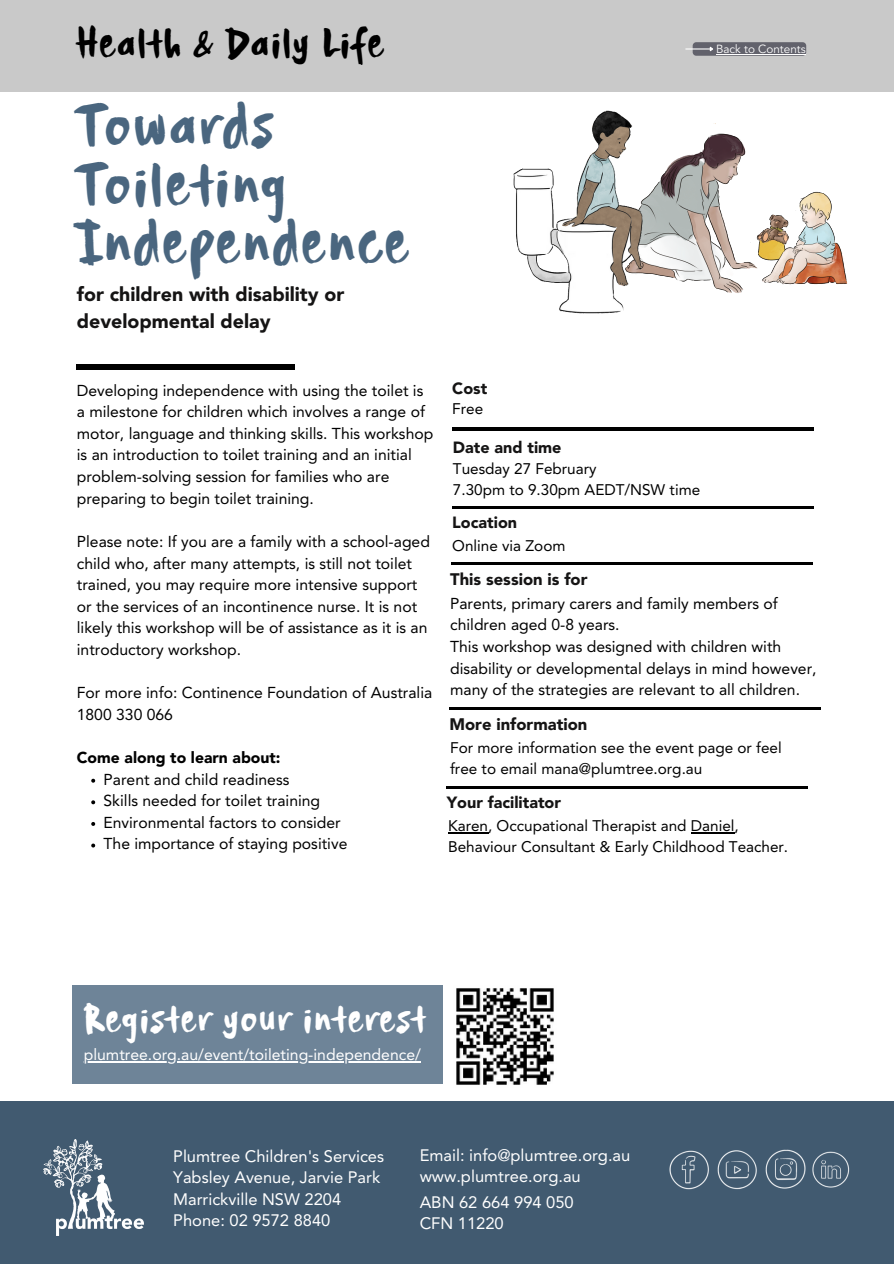
<style>
.page{position:relative;width:894px;height:1264px;background:#fff}
.page>*{position:absolute;margin:0;border:0;box-sizing:border-box;transform-origin:0 0}
.t1{font:42.45px/58.5px "Ashleigh Steel";color:#4a667f}
.t2{font:28.95px "Ashleigh Steel";color:#000}
.t3{font:27.15px "Ashleigh Steel";color:#fff}
.t4{font:900 19.5px/26.7px "Avenir LT Std";color:#151414}
.t5{font:900 16.65px "Avenir LT Std";color:#151414}
.t6{font:16.5px "Avenir LT Std";color:#fff}
.t7{font:900 16.2px "Avenir LT Std";color:#151414}
.t8{font:15.75px/21.6px "Avenir LT Std";color:#000}
.t9{font:15.75px "Avenir LT Std";color:#fff}
.t10{font:900 15.75px "Avenir LT Std";color:#000}
.t11{font:15.3px/21px "Avenir LT Std";color:#000}
.t12{font:11.7px "Avenir LT Std";color:#fff}
</style>
<div class="page">
<div style="left:0;top:0;width:893px;height:92px;background:#c9c9c9"></div>
<div style="left:77px;top:364px;width:218px;height:5px;background:#000"></div>
<div style="left:0;top:1100px;width:893px;height:163px;background:#415a70"></div>
<div style="left:73px;top:985px;width:377px;height:98px;background:#6e8498"></div>
<hr style="left:685px;top:48px;width:24px;height:2px;background:#fff">
<svg style="left:692px;top:42px;width:114px;height:14px;background:#72727a"></svg>
<hr style="left:452px;top:428px;width:361px;height:2px;background:#000">
<hr style="left:452px;top:506px;width:361px;height:3px;background:#000">
<hr style="left:451px;top:562px;width:361px;height:3px;background:#000">
<img style="left:43px;top:1139px;width:101px;height:96px">
<img style="left:669px;top:1150px;width:40px;height:40px">
<img style="left:717px;top:1150px;width:40px;height:40px">
<img style="left:765px;top:1149px;width:41px;height:40px">
<img style="left:812px;top:1151px;width:38px;height:37px">
<hr style="left:449px;top:707px;width:371px;height:2px;background:#000">
<hr style="left:446px;top:786px;width:361px;height:3px;background:#000">
<img style="left:704px;top:123px;width:144px;height:170px">
<img style="left:513px;top:110px;width:191px;height:204px">
<img style="left:444px;top:985px;width:110px;height:100px">
<hr style="left:84px;top:1061px;width:337px;height:1px;background:#fff">
<svg style="left:91px;top:778px;width:4px;height:4px"></svg>
<svg style="left:91px;top:800px;width:4px;height:4px"></svg>
<svg style="left:91px;top:822px;width:4px;height:3px"></svg>
<svg style="left:91px;top:843px;width:4px;height:4px"></svg>
<hr style="left:448px;top:832px;width:40px;height:2px;background:#000">
<hr style="left:690px;top:832px;width:44px;height:2px;background:#000">
<p class="t2" style="left:77px;top:28px;width:310px">Health &amp; Daily Life</p>
<p class="t1" style="left:77px;top:99px;width:336px">Towards<br>Toileting<br>Independence</p>
<p class="t4" style="left:77px;top:283px;width:269px">for children with disability or developmental delay</p>
<p class="t12" style="left:716px;top:44px;width:91px">Back to Contents</p>
<p class="t8" style="left:77px;top:381px;width:358px">Developing independence with using the toilet is a milestone for children which involves a range of motor, language and thinking skills. This workshop is an introduction to toilet training and an initial problem-solving session for families who are preparing to begin toilet training.</p>
<p class="t8" style="left:77px;top:532px;width:354px">Please note: If you are a family with a school-aged child who, after many attempts, is still not toilet trained, you may require more intensive support or the services of an incontinence nurse. It is not likely this workshop will be of assistance as it is an introductory workshop.</p>
<p class="t8" style="left:77px;top:683px;width:357px">For more info: Continence Foundation of Australia<br>1800 330 066</p>
<p class="t10" style="left:77px;top:751px;width:205px">Come along to learn about:</p>
<p class="t8" style="left:103px;top:769px;width:187px">Parent and child readiness</p>
<p class="t8" style="left:103px;top:791px;width:218px">Skills needed for toilet training</p>
<p class="t8" style="left:103px;top:813px;width:239px">Environmental factors to consider</p>
<p class="t8" style="left:103px;top:834px;width:245px">The importance of staying positive</p>
<p class="t7" style="left:452px;top:381px;width:36px">Cost</p>
<p class="t11" style="left:452px;top:399px;width:32px">Free</p>
<p class="t7" style="left:453px;top:441px;width:110px">Date and time</p>
<p class="t11" style="left:453px;top:459px;width:145px">Tuesday 27 February</p>
<p class="t11" style="left:453px;top:480px;width:249px">7.30pm to 9.30pm AEDT/NSW time</p>
<p class="t7" style="left:452px;top:516px;width:66px">Location</p>
<p class="t11" style="left:452px;top:537px;width:115px">Online via Zoom</p>
<p class="t5" style="left:450px;top:572px;width:139px">This session is for</p>
<p class="t8" style="left:450px;top:594px;width:329px">Parents, primary carers and family members of children aged 0-8 years.</p>
<p class="t8" style="left:450px;top:637px;width:368px">This workshop was designed with children with disability or developmental delays in mind however, many of the strategies are relevant to all children.</p>
<p class="t5" style="left:449px;top:717px;width:139px">More information</p>
<p class="t11" style="left:450px;top:738px;width:333px">For more information see the event page or feel free to email mana@plumtree.org.au</p>
<p class="t7" style="left:446px;top:796px;width:116px">Your facilitator</p>
<p class="t11" style="left:448px;top:817px;width:341px">Karen, Occupational Therapist and Daniel,<br>Behaviour Consultant &amp; Early Childhood Teacher.</p>
<p class="t3" style="left:84px;top:1004px;width:344px">Register your interest</p>
<p class="t9" style="left:84px;top:1048px;width:338px">plumtree.org.au/event/toileting-independence/</p>
<p class="t6" style="left:173px;top:1149px;width:212px">Plumtree Children's Services</p>
<p class="t6" style="left:173px;top:1170px;width:208px">Yabsley Avenue, Jarvie Park</p>
<p class="t6" style="left:173px;top:1192px;width:169px">Marrickville NSW 2204</p>
<p class="t6" style="left:173px;top:1213px;width:159px">Phone: 02 9572 8840</p>
<p class="t6" style="left:419px;top:1148px;width:212px">Email: info@plumtree.org.au</p>
<p class="t6" style="left:419px;top:1169px;width:162px">www.plumtree.org.au</p>
<p class="t6" style="left:419px;top:1195px;width:156px">ABN 62 664 994 050</p>
<p class="t6" style="left:419px;top:1216px;width:86px">CFN 11220</p>
</div>
